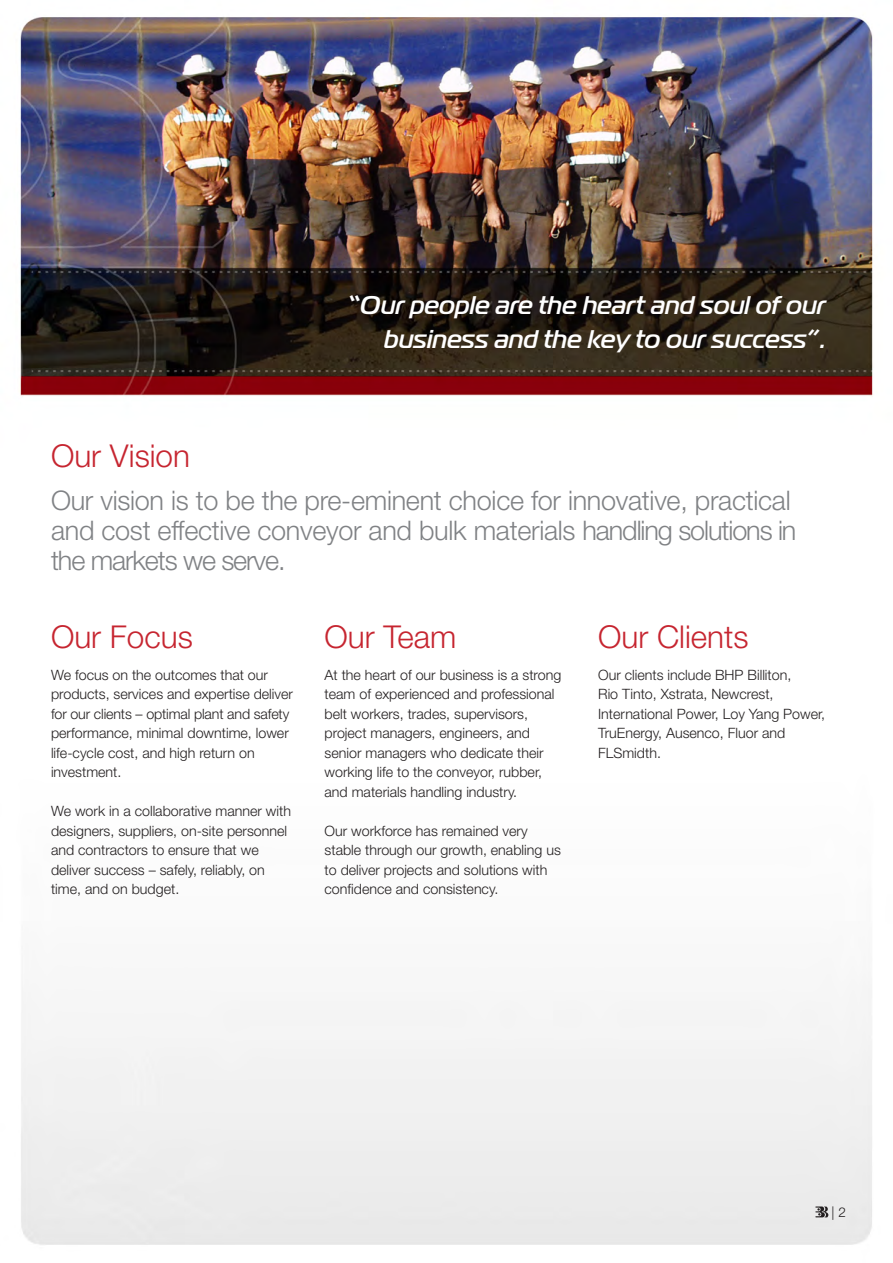
<style>
.page{position:relative;width:893px;height:1263px;background:#fff}
.page>*{position:absolute;margin:0;border:0;box-sizing:border-box;transform-origin:0 0}
.SUB_Head_new{font:300 31.5px "Helvetica Neue LT Std";color:#c62530}
.First_Para_grey{font:300 27px/30px "Helvetica Neue LT Std";letter-spacing:-.01em;color:#808285}
.Body_text_quote{font:italic 500 25.5px/34.5px "Magistral C";color:#fff;text-align:right}
.Body_Text{font:300 14.25px/19.5px "Helvetica Neue LT Std";color:#231f20}
.SUB_Head_new-2{font:300 13.5px "Helvetica Neue LT Std";color:#231f20}
</style>
<div class="page">
<img style="left:20px;top:17px;width:853px;height:1228px">
<svg style="left:815px;top:1206px;width:13px;height:11px"></svg>
<p class="Body_text_quote" style="left:347px;top:287px;width:480px">“Our people are the heart and soul of our business and the key to our success”.</p>
<p class="SUB_Head_new" style="left:51px;top:436px;width:141px">Our Vision</p>
<p class="First_Para_grey" style="left:51px;top:484px;width:747px">Our vision is to be the pre-eminent choice for innovative, practical and cost effective conveyor and bulk materials handling solutions in the markets we serve.</p>
<p class="SUB_Head_new" style="left:51px;top:617px;width:143px">Our Focus</p>
<p class="Body_Text" style="left:51px;top:665px;width:244px">We focus on the outcomes that our products, services and expertise deliver for our clients – optimal plant and safety performance, minimal downtime, lower life-cycle cost, and high return on investment.</p>
<p class="Body_Text" style="left:51px;top:801px;width:241px">We work in a collaborative manner with designers, suppliers, on-site personnel and contractors to ensure that we deliver success – safely, reliably, on time, and on budget.</p>
<p class="SUB_Head_new" style="left:325px;top:617px;width:133px">Our Team</p>
<p class="Body_Text" style="left:325px;top:665px;width:238px">At the heart of our business is a strong team of experienced and professional belt workers, trades, supervisors, project managers, engineers, and senior managers who dedicate their working life to the conveyor, rubber, and materials handling industry.</p>
<p class="Body_Text" style="left:325px;top:821px;width:238px">Our workforce has remained very stable through our growth, enabling us to deliver projects and solutions with confidence and consistency.</p>
<p class="SUB_Head_new" style="left:598px;top:617px;width:152px">Our Clients</p>
<p class="Body_Text" style="left:598px;top:665px;width:229px">Our clients include BHP Billiton,<br>Rio Tinto, Xstrata, Newcrest,<br>International Power, Loy Yang Power,<br>TruEnergy, Ausenco, Fluor and<br>FLSmidth.</p>
<p class="SUB_Head_new-2" style="left:832px;top:1204px;width:16px">| 2</p>
</div>
